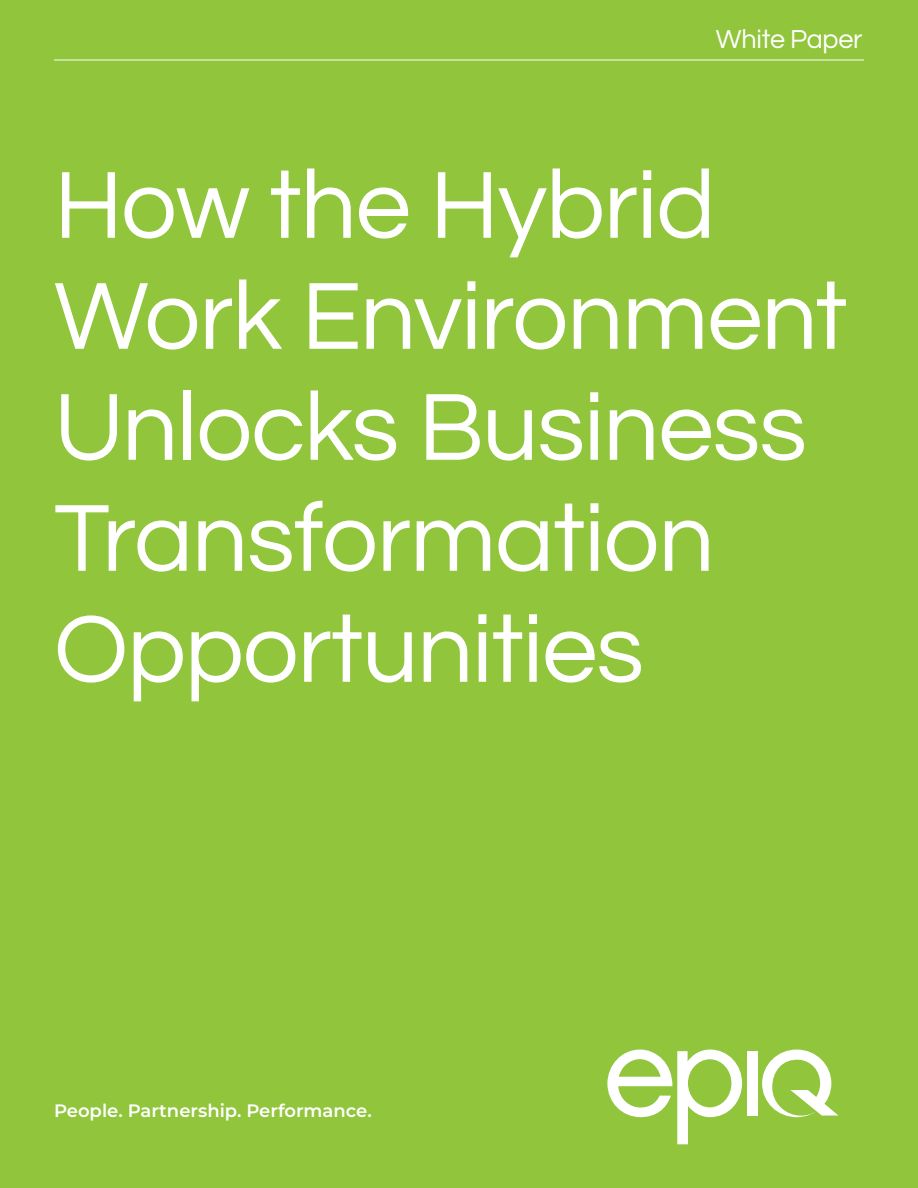
<style>
.page{position:relative;width:918px;height:1188px;background:#90c53c}
.page>*{position:absolute;margin:0;border:0;box-sizing:border-box;transform-origin:0 0}
.big_heading{font:99px/111px "Questrial";letter-spacing:-.01em;color:#fff}
.Epiq_Footnotes{font:27px "Questrial";letter-spacing:-.01em;color:#fff}
.t1{font:600 18px "Montserrat";color:#fff}
</style>
<div class="page">
<hr style="left:54px;top:60px;width:810px;height:1px;background:#fff">
<svg style="left:607px;top:1050px;width:135px;height:94px"></svg>
<div style="left:747px;top:1051px;width:10px;height:65px;background:#fff"></div>
<svg style="left:762px;top:1050px;width:76px;height:67px"></svg>
<p class="Epiq_Footnotes" style="left:716px;top:26px;width:148px">White Paper</p>
<p class="big_heading" style="left:54px;top:152px;width:795px">How the Hybrid<br>Work Environment<br>Unlocks Business<br>Transformation<br>Opportunities</p>
<p class="t1" style="left:54px;top:1098px;width:319px">People. Partnership. Performance.</p>
</div>
